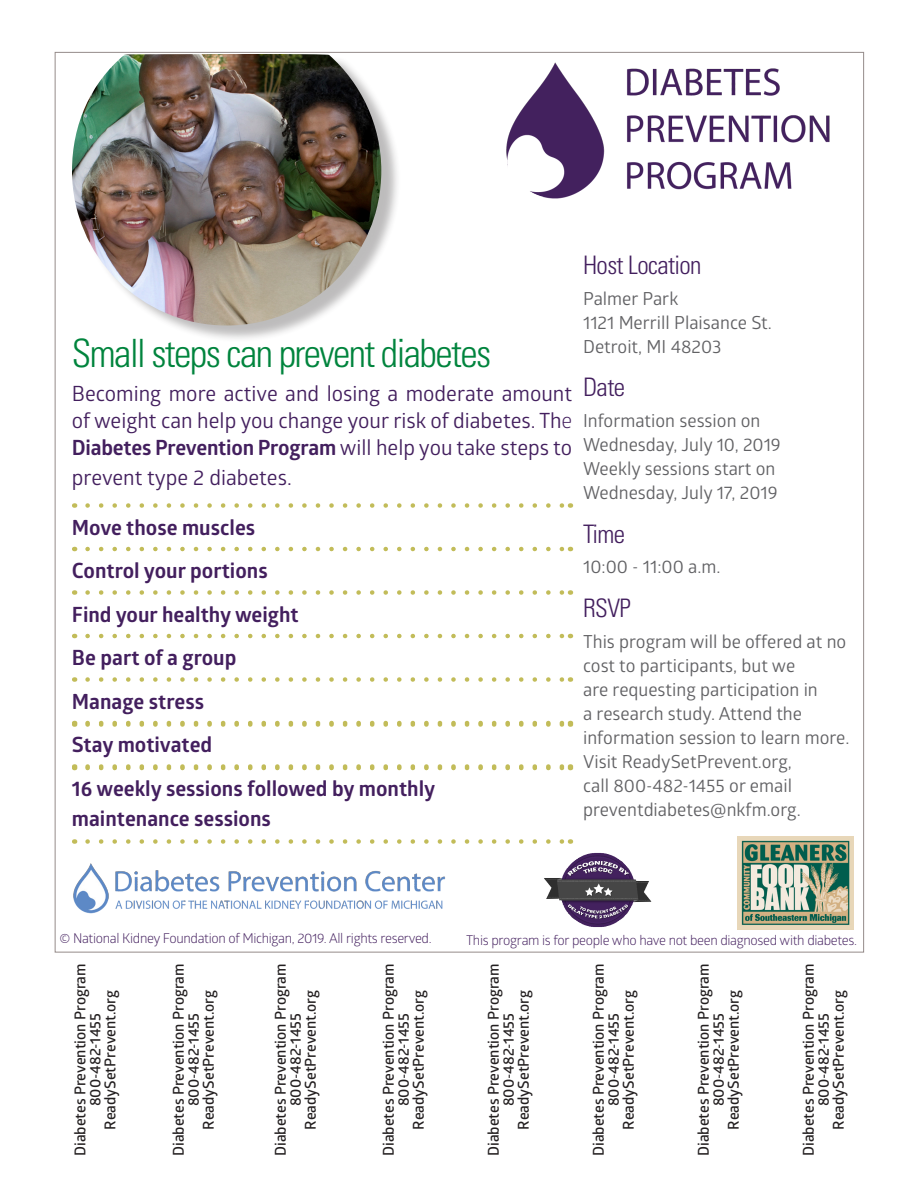
<style>
.page{position:relative;width:918px;height:1188px;background:#fff}
.page>*{position:absolute;margin:0;border:0;box-sizing:border-box;transform-origin:0 0}
.Heading{font:300 condensed 39px "Univers LT Std";letter-spacing:-.04em;color:#00843d}
.Subhead{font:300 condensed 25.5px "Univers LT Std";letter-spacing:-.025em;color:#431f5e}
.t1{font:21px/27px "Glober";color:#431f5e;text-align:justify}
.t2{font:700 21px/30px "Glober";color:#431f5e}
.Body_text{font:18px/24px "Glober";color:#616164}
.t3{font:600 15px "Glober";color:#231f20}
.Subhead-2{font:13.5px "Glober";letter-spacing:-.025em;color:#431f5e}
.s1{font-style:inherit}
.s2{font-weight:700}
</style>
<div class="page">
<img style="left:544px;top:839px;width:108px;height:89px">
<img style="left:54px;top:854px;width:391px;height:70px">
<svg style="left:88px;top:503px;width:475px;height:5px"></svg>
<svg style="left:88px;top:547px;width:475px;height:4px"></svg>
<svg style="left:88px;top:590px;width:475px;height:5px"></svg>
<svg style="left:88px;top:634px;width:475px;height:4px"></svg>
<svg style="left:88px;top:677px;width:475px;height:5px"></svg>
<svg style="left:88px;top:721px;width:475px;height:6px"></svg>
<svg style="left:88px;top:764px;width:475px;height:6px"></svg>
<svg style="left:88px;top:839px;width:475px;height:5px"></svg>
<div style="left:75px;top:55px;width:326px;height:288px;background:#231f20;opacity:.3"></div>
<img style="left:72px;top:54px;width:309px;height:271px">
<img style="left:484px;top:51px;width:379px;height:148px">
<img style="left:738px;top:837px;width:115px;height:93px">
<p class="Heading" style="left:72px;top:330px;width:421px">Small steps can prevent diabetes</p>
<p class="t1" style="left:72px;top:379px;width:502px">Becoming more active and losing a moderate amount of weight can help you change your risk of diabetes. Th<span class="s1">e </span><span class="s2">Diabetes Prevention Program</span> will help you take steps to</p>
<p class="t1" style="left:72px;top:463px;width:221px">prevent type 2 diabetes.</p>
<p class="t2" style="left:72px;top:512px;width:185px">Move those muscles</p>
<p class="t2" style="left:72px;top:555px;width:197px">Control your portions</p>
<p class="t2" style="left:72px;top:599px;width:228px">Find your healthy weight</p>
<p class="t2" style="left:72px;top:642px;width:166px">Be part of a group</p>
<p class="t2" style="left:72px;top:686px;width:134px">Manage stress</p>
<p class="t2" style="left:72px;top:729px;width:142px">Stay motivated</p>
<p class="t2" style="left:72px;top:773px;width:365px">16 weekly sessions followed by monthly maintenance sessions</p>
<p class="Subhead" style="left:583px;top:250px;width:120px">Host Location</p>
<p class="Body_text" style="left:583px;top:286px;width:97px">Palmer Park</p>
<p class="Body_text" style="left:583px;top:310px;width:190px">1121 Merrill Plaisance St.</p>
<p class="Body_text" style="left:583px;top:334px;width:140px">Detroit, MI 48203</p>
<p class="Subhead" style="left:583px;top:372px;width:43px">Date</p>
<p class="Body_text" style="left:583px;top:408px;width:179px">Information session on</p>
<p class="Body_text" style="left:583px;top:432px;width:199px">Wednesday, July 10, 2019</p>
<p class="Body_text" style="left:583px;top:456px;width:194px">Weekly sessions start on</p>
<p class="Body_text" style="left:583px;top:480px;width:196px">Wednesday, July 17, 2019</p>
<p class="Subhead" style="left:583px;top:518px;width:44px">Time</p>
<p class="Body_text" style="left:583px;top:554px;width:139px">10:00 - 11:00 a.m.</p>
<p class="Subhead" style="left:583px;top:593px;width:49px">RSVP</p>
<p class="Body_text" style="left:583px;top:629px;width:265px">This program will be offered at no</p>
<p class="Body_text" style="left:583px;top:653px;width:268px">cost to participants, but we<br>are requesting participation in<br>a research study. Attend the information session to learn more.</p>
<p class="Body_text" style="left:583px;top:749px;width:219px">Visit ReadySetPrevent.org, call 800-482-1455 or email preventdiabetes@nkfm.org.</p>
<p class="Subhead-2" style="left:60px;top:929px;width:374px">© National Kidney Foundation of Michigan, 2019. All rights reserved.</p>
<p class="Subhead-2" style="left:466px;top:930px;width:392px">This program is for people who have not been diagnosed with diabetes.</p>
<p class="t3" style="left:70px;top:1156px;width:194px;rotate:-90deg">Diabetes Prevention Program</p>
<p class="t3" style="left:100px;top:1130px;width:141px;rotate:-90deg">ReadySetPrevent.org</p>
<p class="t3" style="left:85px;top:1106px;width:95px;rotate:-90deg">800-482-1455</p>
<p class="t3" style="left:168px;top:1156px;width:194px;rotate:-90deg">Diabetes Prevention Program</p>
<p class="t3" style="left:198px;top:1130px;width:141px;rotate:-90deg">ReadySetPrevent.org</p>
<p class="t3" style="left:183px;top:1106px;width:95px;rotate:-90deg">800-482-1455</p>
<p class="t3" style="left:270px;top:1156px;width:194px;rotate:-90deg">Diabetes Prevention Program</p>
<p class="t3" style="left:300px;top:1130px;width:141px;rotate:-90deg">ReadySetPrevent.org</p>
<p class="t3" style="left:285px;top:1106px;width:95px;rotate:-90deg">800-482-1455</p>
<p class="t3" style="left:378px;top:1156px;width:194px;rotate:-90deg">Diabetes Prevention Program</p>
<p class="t3" style="left:408px;top:1130px;width:141px;rotate:-90deg">ReadySetPrevent.org</p>
<p class="t3" style="left:393px;top:1106px;width:95px;rotate:-90deg">800-482-1455</p>
<p class="t3" style="left:483px;top:1156px;width:194px;rotate:-90deg">Diabetes Prevention Program</p>
<p class="t3" style="left:513px;top:1130px;width:141px;rotate:-90deg">ReadySetPrevent.org</p>
<p class="t3" style="left:498px;top:1106px;width:95px;rotate:-90deg">800-482-1455</p>
<p class="t3" style="left:588px;top:1156px;width:194px;rotate:-90deg">Diabetes Prevention Program</p>
<p class="t3" style="left:618px;top:1130px;width:141px;rotate:-90deg">ReadySetPrevent.org</p>
<p class="t3" style="left:603px;top:1106px;width:95px;rotate:-90deg">800-482-1455</p>
<p class="t3" style="left:693px;top:1156px;width:194px;rotate:-90deg">Diabetes Prevention Program</p>
<p class="t3" style="left:723px;top:1130px;width:141px;rotate:-90deg">ReadySetPrevent.org</p>
<p class="t3" style="left:708px;top:1106px;width:95px;rotate:-90deg">800-482-1455</p>
<p class="t3" style="left:798px;top:1156px;width:194px;rotate:-90deg">Diabetes Prevention Program</p>
<p class="t3" style="left:828px;top:1130px;width:141px;rotate:-90deg">ReadySetPrevent.org</p>
<p class="t3" style="left:813px;top:1106px;width:95px;rotate:-90deg">800-482-1455</p>
</div>
